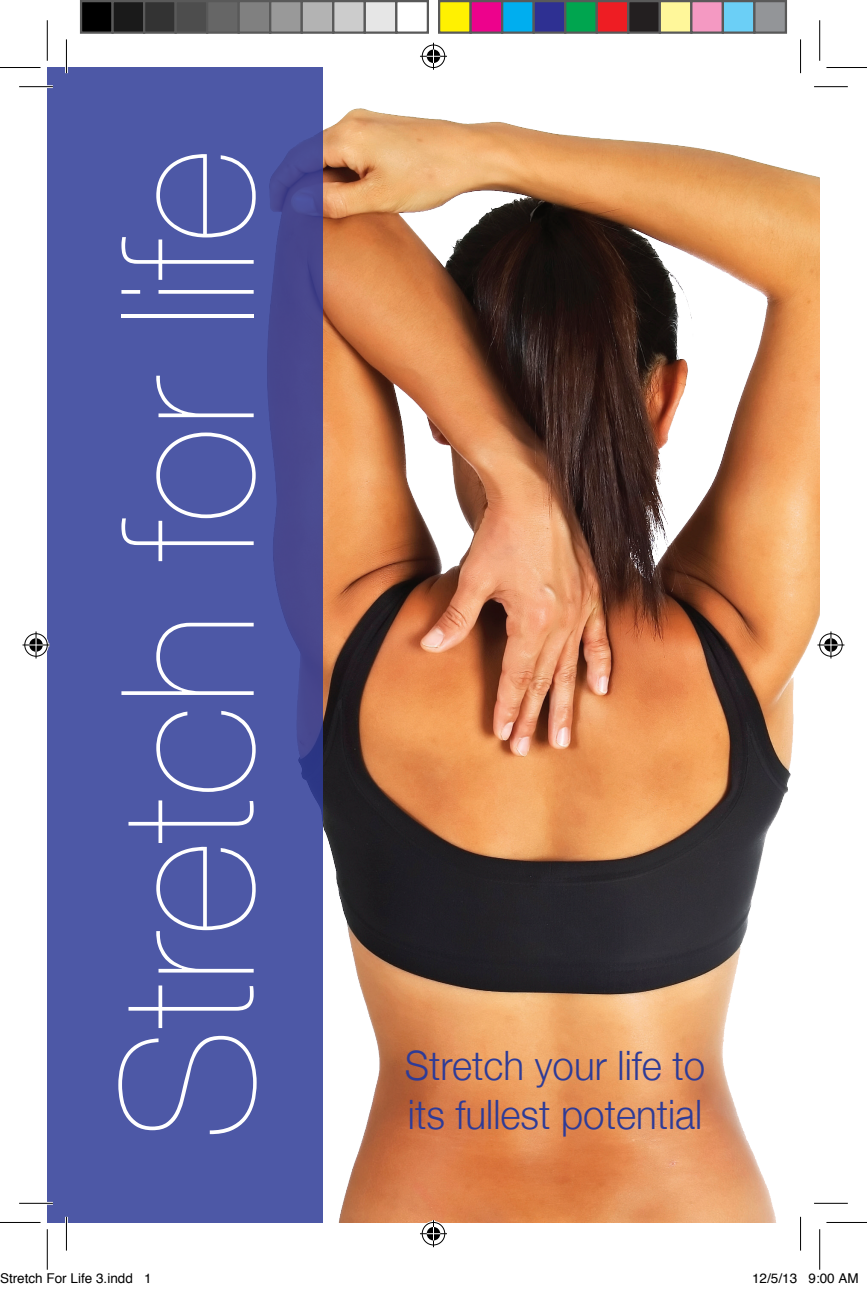
<style>
.page{position:relative;width:867px;height:1290px;background:#fff}
.page>*{position:absolute;margin:0;border:0;box-sizing:border-box;transform-origin:0 0}
.t1{font:200 184.95px "Helvetica Neue";color:#fff}
.t2{font:300 40.5px/48.6px "Helvetica Neue";color:#2e3b97;scale:.95 1}
.t3{font:13.5px "Helvetica";color:#000}
</style>
<div class="page">
<img style="left:322px;top:93px;width:497px;height:1129px">
<svg style="left:47px;top:67px;width:275px;height:1155px;background:#4c56a3"></svg>
<hr style="left:19px;top:85px;width:34px;height:3px;background:#fff">
<hr style="left:19px;top:1201px;width:34px;height:3px;background:#fff">
<hr style="left:813px;top:1201px;width:34px;height:3px;background:#fff">
<hr style="left:65px;top:39px;width:3px;height:34px;background:#fff">
<hr style="left:65px;top:1216px;width:3px;height:34px;background:#fff">
<hr style="left:798px;top:1216px;width:3px;height:34px;background:#fff">
<hr style="left:19px;top:86px;width:34px;height:1px;background:#000">
<hr style="left:813px;top:86px;width:34px;height:1px;background:#000">
<hr style="left:19px;top:1202px;width:34px;height:1px;background:#000">
<hr style="left:813px;top:1202px;width:34px;height:1px;background:#000">
<hr style="left:66px;top:39px;width:1px;height:34px;background:#000">
<hr style="left:66px;top:1216px;width:1px;height:34px;background:#000">
<hr style="left:799px;top:39px;width:1px;height:34px;background:#000">
<hr style="left:799px;top:1216px;width:1px;height:34px;background:#000">
<hr style="left:0;top:67px;width:40px;height:1px;background:#000">
<hr style="left:826px;top:67px;width:40px;height:1px;background:#000">
<hr style="left:0;top:1222px;width:40px;height:1px;background:#000">
<hr style="left:826px;top:1222px;width:40px;height:1px;background:#000">
<hr style="left:47px;top:20px;width:1px;height:41px;background:#000">
<hr style="left:47px;top:1229px;width:1px;height:40px;background:#000">
<hr style="left:819px;top:20px;width:1px;height:41px;background:#000">
<hr style="left:819px;top:1229px;width:1px;height:40px;background:#000">
<svg style="left:420px;top:43px;width:27px;height:27px"></svg>
<svg style="left:420px;top:1220px;width:27px;height:27px"></svg>
<svg style="left:23px;top:631px;width:27px;height:27px"></svg>
<svg style="left:817px;top:631px;width:27px;height:27px"></svg>
<div style="left:81px;top:1px;width:31px;height:32px;background:#000"></div>
<div style="left:80px;top:0;width:34px;height:34px;border:2px solid #595959"></div>
<div style="left:112px;top:1px;width:32px;height:32px;background:#1a1a1a"></div>
<div style="left:111px;top:0;width:34px;height:34px;border:2px solid #595959"></div>
<div style="left:144px;top:1px;width:31px;height:32px;background:#333"></div>
<div style="left:143px;top:0;width:34px;height:34px;border:2px solid #595959"></div>
<div style="left:175px;top:1px;width:32px;height:32px;background:#4d4d4d"></div>
<div style="left:174px;top:0;width:34px;height:34px;border:2px solid #595959"></div>
<div style="left:207px;top:1px;width:31px;height:32px;background:#666"></div>
<div style="left:206px;top:0;width:34px;height:34px;border:2px solid #595959"></div>
<div style="left:238px;top:1px;width:32px;height:32px;background:#808080"></div>
<div style="left:237px;top:0;width:34px;height:34px;border:2px solid #595959"></div>
<div style="left:270px;top:1px;width:31px;height:32px;background:#999"></div>
<div style="left:269px;top:0;width:34px;height:34px;border:2px solid #595959"></div>
<div style="left:301px;top:1px;width:32px;height:32px;background:#b3b3b3"></div>
<div style="left:300px;top:0;width:34px;height:34px;border:2px solid #595959"></div>
<div style="left:333px;top:1px;width:31px;height:32px;background:#ccc"></div>
<div style="left:332px;top:0;width:34px;height:34px;border:2px solid #595959"></div>
<div style="left:364px;top:1px;width:32px;height:32px;background:#e6e6e6"></div>
<div style="left:363px;top:0;width:34px;height:34px;border:2px solid #595959"></div>
<div style="left:395px;top:0;width:34px;height:34px;border:2px solid #595959"></div>
<div style="left:439px;top:1px;width:31px;height:32px;background:#fff101"></div>
<div style="left:438px;top:0;width:33px;height:34px;border:2px solid #595959"></div>
<div style="left:470px;top:1px;width:32px;height:32px;background:#ed028c"></div>
<div style="left:469px;top:0;width:34px;height:34px;border:2px solid #595959"></div>
<div style="left:502px;top:1px;width:31px;height:32px;background:#00aeef"></div>
<div style="left:501px;top:0;width:33px;height:34px;border:2px solid #595959"></div>
<div style="left:533px;top:1px;width:32px;height:32px;background:#2e3092"></div>
<div style="left:532px;top:0;width:34px;height:34px;border:2px solid #595959"></div>
<div style="left:565px;top:1px;width:31px;height:32px;background:#00a54f"></div>
<div style="left:564px;top:0;width:33px;height:34px;border:2px solid #595959"></div>
<div style="left:596px;top:1px;width:32px;height:32px;background:#ee1d23"></div>
<div style="left:595px;top:0;width:34px;height:34px;border:2px solid #595959"></div>
<div style="left:628px;top:1px;width:31px;height:32px;background:#231f20"></div>
<div style="left:627px;top:0;width:33px;height:34px;border:2px solid #595959"></div>
<div style="left:659px;top:1px;width:32px;height:32px;background:#fff79a"></div>
<div style="left:658px;top:0;width:34px;height:34px;border:2px solid #595959"></div>
<div style="left:691px;top:1px;width:31px;height:32px;background:#f499c2"></div>
<div style="left:690px;top:0;width:33px;height:34px;border:2px solid #595959"></div>
<div style="left:722px;top:1px;width:32px;height:32px;background:#6bcff6"></div>
<div style="left:721px;top:0;width:34px;height:34px;border:2px solid #595959"></div>
<div style="left:754px;top:1px;width:31px;height:32px;background:#939598"></div>
<div style="left:753px;top:0;width:33px;height:34px;border:2px solid #595959"></div>
<h1 class="t1" style="left:44px;top:1140px;width:992px;rotate:-90deg">Stretch for life</h1>
<p class="t2" style="left:405px;top:1039px;width:317px">Stretch your life to its fullest potential</p>
<p class="t3" style="left:0;top:1268px;width:153px">Stretch For Life 3.indd 1</p>
<p class="t3" style="left:751px;top:1268px;width:108px">12/5/13 9:00 AM</p>
</div>
